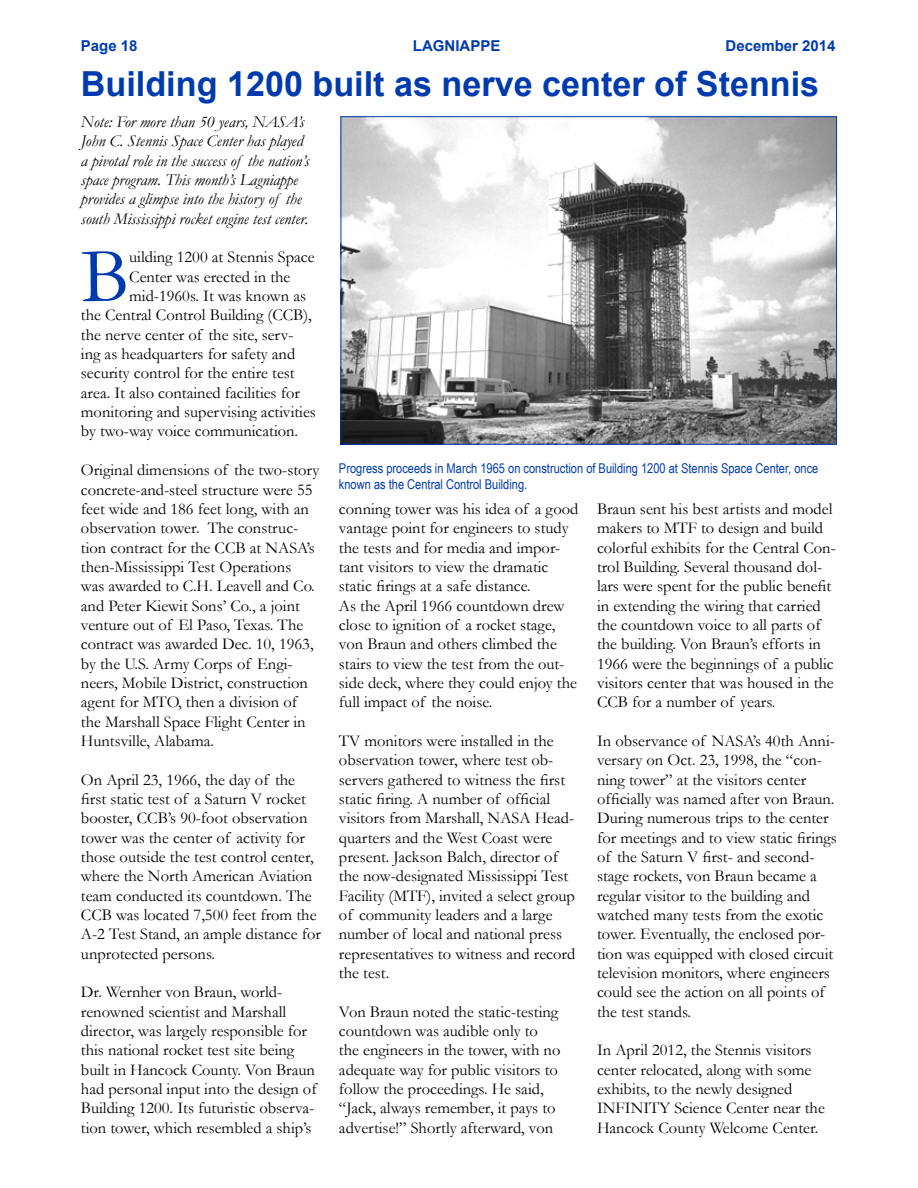
<style>
.page{position:relative;width:918px;height:1188px;background:#fff}
.page>*{position:absolute;margin:0;border:0;box-sizing:border-box;transform-origin:0 0}
.t1{font:78.45px "Garamond";color:#003bae}
.t2{font:700 34.5px "Arial";color:#003bae}
.t3{font:16.5px/19.4px "Garamond";color:#000}
.t4{font:italic 16.5px/19.4px "Garamond";color:#000}
.t5{font:700 15px "Arial";color:#003bae}
.t6{font:13.5px/16.5px "Arial Narrow";color:#003bae}
</style>
<div class="page">
<img style="left:343px;top:118px;width:492px;height:325px">
<div style="left:341px;top:116px;width:496px;height:329px;border:1px solid #003bae"></div>
<p class="t5" style="left:81px;top:35px;width:58px">Page 18</p>
<p class="t5" style="left:413px;top:35px;width:89px">LAGNIAPPE</p>
<p class="t5" style="left:726px;top:35px;width:112px">December 2014</p>
<h2 class="t2" style="left:81px;top:60px;width:740px">Building 1200 built as nerve center of Stennis</h2>
<p class="t4" style="left:81px;top:112px;width:230px">Note: For more than 50 years, NASA’s John C. Stennis Space Center has played a pivotal role in the success of the nation’s space program. This month’s Lagniappe provides a glimpse into the history of the south Mississippi rocket engine test center.</p>
<h1 class="t1" style="left:81px;top:224px;width:50px">B</h1>
<p class="t3" style="left:129px;top:247px;width:187px">uilding 1200 at Stennis Space</p>
<p class="t3" style="left:129px;top:267px;width:163px">Center was erected in the</p>
<p class="t3" style="left:129px;top:286px;width:178px">mid-1960s. It was known as</p>
<p class="t3" style="left:81px;top:305px;width:232px">the Central Control Building (CCB),</p>
<p class="t3" style="left:81px;top:325px;width:214px">the nerve center of the site, serv-</p>
<p class="t3" style="left:81px;top:344px;width:216px">ing as headquarters for safety and</p>
<p class="t3" style="left:81px;top:363px;width:215px">security control for the entire test</p>
<p class="t3" style="left:81px;top:383px;width:221px">area. It also contained facilities for</p>
<p class="t3" style="left:81px;top:402px;width:237px">monitoring and supervising activities</p>
<p class="t3" style="left:81px;top:421px;width:219px">by two-way voice communication.</p>
<p class="t3" style="left:81px;top:460px;width:240px">Original dimensions of the two-story concrete-and-steel structure were 55 feet wide and 186 feet long, with an observation tower. The construc&shy;tion contract for the CCB at NASA’s then-Mississippi Test Operations<br>was awarded to C.H. Leavell and Co. and Peter Kiewit Sons’ Co., a joint venture out of El Paso, Texas. The contract was awarded Dec. 10, 1963, by the U.S. Army Corps of Engi&shy;neers, Mobile District, construction agent for MTO, then a division of the Marshall Space Flight Center in Huntsville, Alabama.</p>
<p class="t3" style="left:81px;top:769px;width:242px">On April 23, 1966, the day of the first static test of a Saturn V rocket booster, CCB’s 90-foot observation tower was the center of activity for those outside the test control center, where the North American Aviation team conducted its countdown. The CCB was located 7,500 feet from the A-2 Test Stand, an ample distance for unprotected persons.</p>
<p class="t3" style="left:81px;top:982px;width:237px">Dr. Wernher von Braun, world&shy;renowned scientist and Marshall director, was largely responsible for this national rocket test site being built in Hancock County. Von Braun had personal input into the design of Building 1200. Its futuristic observa&shy;tion tower, which resembled a ship’s</p>
<p class="t6" style="left:339px;top:459px;width:481px">Progress proceeds in March 1965 on construction of Building 1200 at Stennis Space Center, once known as the Central Control Building.</p>
<p class="t3" style="left:339px;top:499px;width:241px">conning tower was his idea of a good vantage point for engineers to study the tests and for media and impor&shy;tant visitors to view the dramatic static firings at a safe distance.<br>As the April 1966 countdown drew close to ignition of a rocket stage, von Braun and others climbed the stairs to view the test from the out&shy;side deck, where they could enjoy the full impact of the noise.</p>
<p class="t3" style="left:339px;top:731px;width:238px">TV monitors were installed in the observation tower, where test ob&shy;servers gathered to witness the first static firing. A number of official visitors from Marshall, NASA Head&shy;quarters and the West Coast were present. Jackson Balch, director of the now-designated Mississippi Test Facility (MTF), invited a select group of community leaders and a large number of local and national press representatives to witness and record the test.</p>
<p class="t3" style="left:339px;top:1001px;width:223px">Von Braun noted the static-testing countdown was audible only to the engineers in the tower, with no adequate way for public visitors to follow the proceedings. He said, “Jack, always remember, it pays to advertise!” Shortly afterward, von</p>
<p class="t3" style="left:597px;top:499px;width:240px">Braun sent his best artists and model makers to MTF to design and build colorful exhibits for the Central Con&shy;trol Building. Several thousand dol&shy;lars were spent for the public benefit in extending the wiring that carried the countdown voice to all parts of the building. Von Braun’s efforts in 1966 were the beginnings of a public visitors center that was housed in the CCB for a number of years.</p>
<p class="t3" style="left:597px;top:731px;width:241px">In observance of NASA’s 40th Anni&shy;versary on Oct. 23, 1998, the “con&shy;ning tower” at the visitors center officially was named after von Braun.<br>During numerous trips to the center for meetings and to view static firings of the Saturn V first- and second&shy;stage rockets, von Braun became a regular visitor to the building and watched many tests from the exotic tower. Eventually, the enclosed por&shy;tion was equipped with closed circuit television monitors, where engineers could see the action on all points of the test stands.</p>
<p class="t3" style="left:597px;top:1040px;width:229px">In April 2012, the Stennis visitors center relocated, along with some exhibits, to the newly designed INFINITY Science Center near the Hancock County Welcome Center.</p>
</div>
